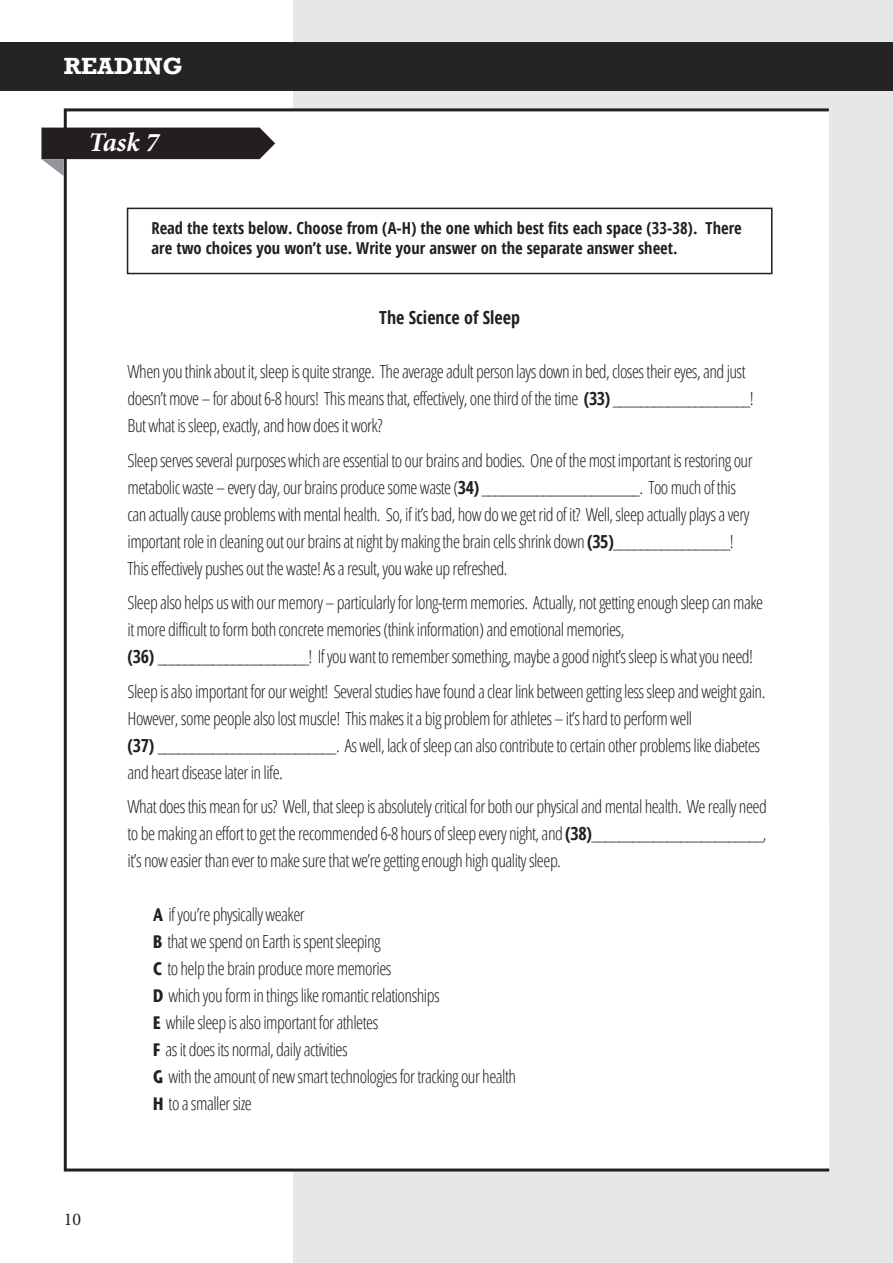
<style>
.page{position:relative;width:893px;height:1263px;background:#fff}
.page>*{position:absolute;margin:0;border:0;box-sizing:border-box;transform-origin:0 0}
.t1{font:italic 700 27px "Minion Pro";letter-spacing:-.005em;color:#fff}
.t2{font:700 24px "Rockwell";color:#fff}
.t3{font:300 condensed 18px/27px "Open Sans";letter-spacing:-.03em;color:#231f20}
.t4{font:700 condensed 18px "Open Sans";color:#231f20}
.t5{font:18px "Minion Pro";color:#231f20}
.t6{font:700 condensed 16.5px/19.8px "Open Sans";color:#231f20}
.s1{font-weight:700}
.s2{font-family:"Stone Sans LT";font-weight:700;font-stretch:normal}
</style>
<div class="page">
<div style="left:293px;top:0;width:600px;height:1263px;background:#e6e7e9"></div>
<div style="left:0;top:43px;width:893px;height:48px;background:#262324"></div>
<div style="left:65px;top:110px;width:764px;height:1060px;background:#fff"></div>
<svg style="left:41px;top:128px;width:234px;height:48px"></svg>
<div style="left:127px;top:208px;width:645px;height:66px;border:2px solid #231f20"></div>
<h2 class="t2" style="left:64px;top:52px;width:121px">READING</h2>
<h1 class="t1" style="left:89px;top:122px;width:126px">Task 7Task1</h1>
<p class="t6" style="left:151px;top:218px;width:592px">Read the texts below. Choose from (A-H) the one which best fits each space (33-38). There are two choices you won’t use. Write your answer on the separate answer sheet.</p>
<p class="t5" style="left:64px;top:1207px;width:19px">10</p>
<p class="t4" style="left:379px;top:305px;width:142px">The Science of Sleep</p>
<p class="t3" style="left:128px;top:357px;width:628px">When you think about it, sleep is quite strange. The average adult person lays down in bed, closes their eyes, and just doesn’t move – for about 6-8 hours! This means that, effectively, one third of the time <span class="s1">(33)</span> ____________________!<br>But what is sleep, exactly, and how does it work?</p>
<p class="t3" style="left:128px;top:446px;width:627px">Sleep serves several purposes which are essential to our brains and bodies. One of the most important is restoring our metabolic waste – every day, our brains produce some waste (<span class="s1">34)</span> _______________________. Too much of this can actually cause problems with mental health. So, if it’s bad, how do we get rid of it? Well, sleep actually plays a very important role in cleaning out our brains at night by making the brain cells shrink down <span class="s1">(35)</span>_________________!<br>This effectively pushes out the waste! As a result, you wake up refreshed.</p>
<p class="t3" style="left:128px;top:588px;width:637px">Sleep also helps us with our memory – particularly for long-term memories. Actually, not getting enough sleep can make it more difficult to form both concrete memories (think information) and emotional memories,<br><span class="s1">(36)</span> ______________________! If you want to remember something, maybe a good night’s sleep is what you need!</p>
<p class="t3" style="left:128px;top:677px;width:639px">Sleep is also important for our weight! Several studies have found a clear link between getting less sleep and weight gain.<br>However, some people also lost muscle! This makes it a big problem for athletes – it’s hard to perform well<br><span class="s1">(37)</span> __________________________. As well, lack of sleep can also contribute to certain other problems like diabetes and heart disease later in life.</p>
<p class="t3" style="left:128px;top:792px;width:641px;text-align:justify">What does this mean for us? Well, that sleep is absolutely critical for both our physical and mental health. We really need to be making an effort to get the recommended 6-8 hours of sleep every night, and <span class="s1">(38)</span>_________________________, it’s now easier than ever to make sure that we’re getting enough high quality sleep.</p>
<p class="t3" style="left:153px;top:900px;width:365px"><span class="s2">A</span> if you’re physically weaker<br><span class="s2">B</span> that we spend on Earth is spent sleeping<br><span class="s2">C</span> to help the brain produce more memories<br><span class="s2">D</span> which you form in things like romantic relationships<br><span class="s2">E</span> while sleep is also important for athletes<br><span class="s2">F</span> as it does its normal, daily activities<br><span class="s2">G</span> with the amount of new smart technologies for tracking our health <span class="s2">H</span> to a smaller size</p>
</div>
